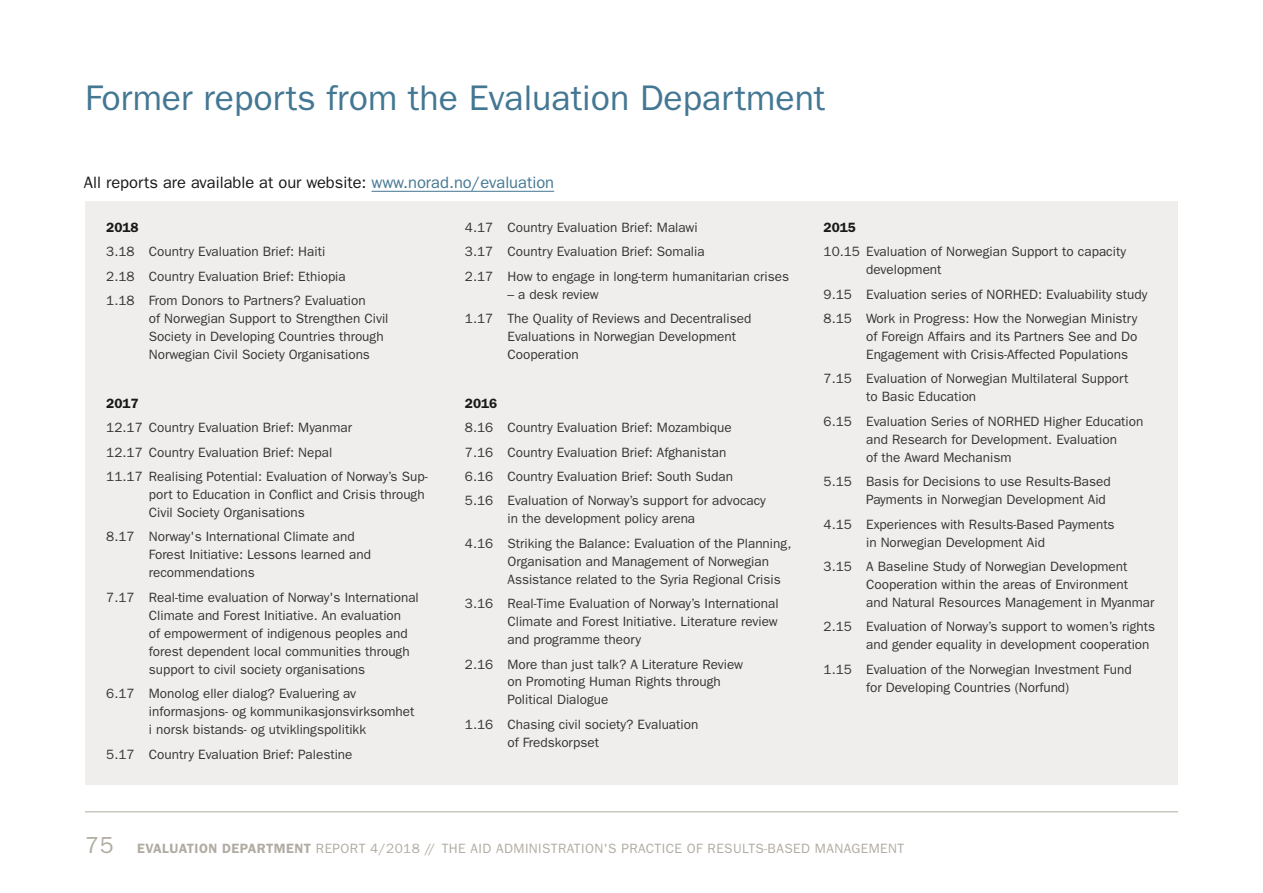
<style>
.page{position:relative;width:1263px;height:893px;background:#fff}
.page>*{position:absolute;margin:0;border:0;box-sizing:border-box;transform-origin:0 0}
.t1{font:35.7px "ITC Franklin Gothic Std";color:#437793}
.t2{font:16.5px "ITC Franklin Gothic Std";color:#191919}
.t3{font:13.5px/18px "ITC Franklin Gothic Std";color:#353533}
.t4{font:13.5px "ITC Franklin Gothic Std";letter-spacing:.03em;color:#b1aca2}
.t5{font:600 13.5px "ITC Franklin Gothic Std";color:#191919}
.s1{color:#437793}
.s2{font-size:23.25px}
.s3{font-weight:600}
</style>
<div class="page">
<div style="left:85px;top:201px;width:1093px;height:584px;background:#efeeec"></div>
<hr style="left:371px;top:191px;width:183px;height:1px;background:#437793">
<hr style="left:85px;top:811px;width:1093px;height:1px;background:#b1aca2">
<h1 class="t1" style="left:85px;top:77px;width:742px">Former reports from the Evaluation Department</h1>
<p class="t2" style="left:84px;top:173px;width:472px">All reports are available at our website: <span class="s1">www.norad.no/evaluation</span></p>
<p class="t5" style="left:106px;top:219px;width:34px">2018</p>
<p class="t3" style="left:106px;top:240px;width:261px;line-height:24.5px">3.18 Country Evaluation Brief: Haiti<br>2.18 Country Evaluation Brief: Ethiopia<br>1.18 From Donors to Partners? Evaluation</p>
<p class="t3" style="left:149px;top:310px;width:241px">of Norwegian Support to Strengthen Civil<br>Society in Developing Countries through<br>Norwegian Civil Society Organisations</p>
<p class="t5" style="left:106px;top:395px;width:34px">2017</p>
<p class="t3" style="left:106px;top:415px;width:323px;line-height:24.5px">12.17 Country Evaluation Brief: Myanmar<br>12.17 Country Evaluation Brief: Nepal<br>11.17 Realising Potential: Evaluation of Norway’s Sup-</p>
<p class="t3" style="left:149px;top:485px;width:277px">port to Education in Conflict and Crisis through<br>Civil Society Organisations</p>
<p class="t3" style="left:149px;top:528px;width:224px;text-indent:-43px">8.17 Norway's International Climate and<br>Forest Initiative: Lessons learned and recommendations</p>
<p class="t3" style="left:149px;top:588px;width:271px;text-indent:-43px">7.17 Real-time evaluation of Norway's International Climate and Forest Initiative. An evaluation<br>of empowerment of indigenous peoples and forest dependent local communities through support to civil society organisations</p>
<p class="t3" style="left:149px;top:685px;width:267px;text-indent:-43px">6.17 Monolog eller dialog? Evaluering av informasjons- og kommunikasjonsvirksomhet i norsk bistands- og utviklingspolitikk</p>
<p class="t3" style="left:106px;top:745px;width:248px">5.17 Country Evaluation Brief: Palestine</p>
<p class="t3" style="left:465px;top:215px;width:326px;line-height:24.5px">4.17 Country Evaluation Brief: Malawi<br>3.17 Country Evaluation Brief: Somalia<br>2.17 How to engage in long-term humanitarian crises</p>
<p class="t3" style="left:465px;top:282px;width:288px;line-height:24.5px;text-indent:43px">– a desk review<br>1.17 The Quality of Reviews and Decentralised</p>
<p class="t3" style="left:507px;top:328px;width:230px">Evaluations in Norwegian Development<br>Cooperation</p>
<p class="t5" style="left:465px;top:395px;width:34px">2016</p>
<p class="t3" style="left:465px;top:415px;width:302px;line-height:24.5px">8.16 Country Evaluation Brief: Mozambique<br>7.16 Country Evaluation Brief: Afghanistan<br>6.16 Country Evaluation Brief: South Sudan<br>5.16 Evaluation of Norway’s support for advocacy</p>
<p class="t3" style="left:465px;top:507px;width:328px;line-height:24.5px;text-indent:43px">in the development policy arena<br>4.16 Striking the Balance: Evaluation of the Planning,</p>
<p class="t3" style="left:507px;top:552px;width:275px">Organisation and Management of Norwegian<br>Assistance related to the Syria Regional Crisis</p>
<p class="t3" style="left:507px;top:595px;width:273px;text-align:justify;text-indent:-43px">3.16 Real-Time Evaluation of Norway’s International Climate and Forest Initiative. Literature review and programme theory</p>
<p class="t3" style="left:507px;top:655px;width:237px;text-indent:-43px">2.16 More than just talk? A Literature Review on Promoting Human Rights through<br>Political Dialogue</p>
<p class="t3" style="left:507px;top:715px;width:192px;text-indent:-43px">1.16 Chasing civil society? Evaluation of Fredskorpset</p>
<p class="t5" style="left:823px;top:219px;width:34px">2015</p>
<p class="t3" style="left:866px;top:243px;width:261px;text-indent:-43px">10.15 Evaluation of Norwegian Support to capacity development</p>
<p class="t3" style="left:823px;top:282px;width:325px;line-height:24.5px">9.15 Evaluation series of NORHED: Evaluability study<br>8.15 Work in Progress: How the Norwegian Ministry</p>
<p class="t3" style="left:866px;top:328px;width:273px">of Foreign Affairs and its Partners See and Do<br>Engagement with Crisis-Affected Populations</p>
<p class="t3" style="left:866px;top:370px;width:264px;text-indent:-43px">7.15 Evaluation of Norwegian Multilateral Support to Basic Education</p>
<p class="t3" style="left:866px;top:412px;width:279px;text-indent:-43px">6.15 Evaluation Series of NORHED Higher Education and Research for Development. Evaluation<br>of the Award Mechanism</p>
<p class="t3" style="left:866px;top:473px;width:246px;text-indent:-43px">5.15 Basis for Decisions to use Results-Based<br>Payments in Norwegian Development Aid</p>
<p class="t3" style="left:866px;top:515px;width:250px;text-indent:-43px">4.15 Experiences with Results-Based Payments in Norwegian Development Aid</p>
<p class="t3" style="left:866px;top:557px;width:290px;text-indent:-43px">3.15 A Baseline Study of Norwegian Development<br>Cooperation within the areas of Environment<br>and Natural Resources Management in Myanmar</p>
<p class="t3" style="left:866px;top:618px;width:290px;text-indent:-43px">2.15 Evaluation of Norway’s support to women’s rights and gender equality in development cooperation</p>
<p class="t3" style="left:866px;top:660px;width:267px;text-indent:-43px">1.15 Evaluation of the Norwegian Investment Fund for Developing Countries (Norfund)</p>
<p class="t4" style="left:85px;top:841px;width:821px"><span class="s2">75</span> <span class="s3">EVALUATION DEPARTMENT</span> REPORT 4/2018 // THE AID ADMINISTRATION'S PRACTICE OF RESULTS-BASED MANAGEMENT</p>
</div>
